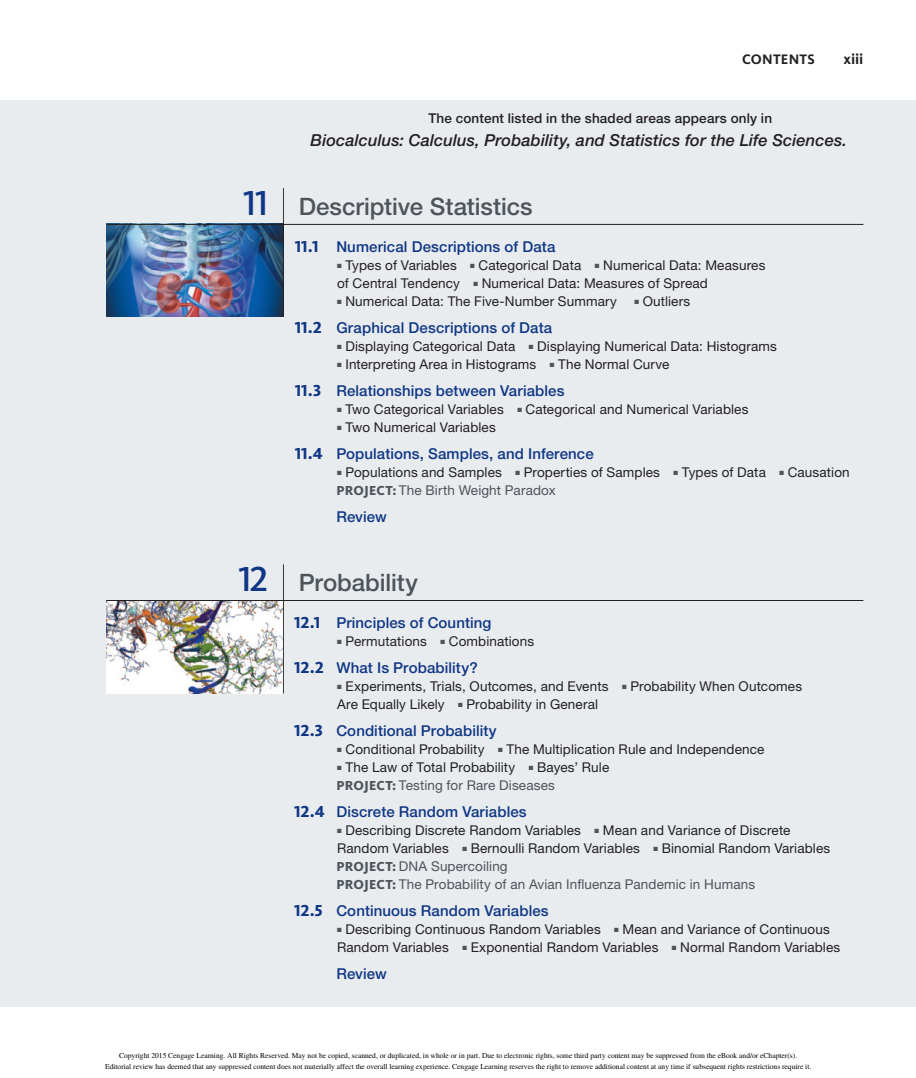
<style>
.page{position:relative;width:916px;height:1078px;background:#fff}
.page>*{position:absolute;margin:0;border:0;box-sizing:border-box;transform-origin:0 0}
.t1{font:500 24px "Helvetica Neue LT Std";letter-spacing:-.005em;color:#4d545a}
.t2{font:italic 500 16.5px "Helvetica Neue";letter-spacing:.005em;color:#231f20}
.t3{font:500 15px "Helvetica Neue LT Std";letter-spacing:.005em;color:#103785}
.t4{font:700 15px "Kievit OT";color:#231f20}
.t5{font:700 14.25px "Kievit OT";color:#231f20}
.t6{font:13.5px "Helvetica Neue LT Std";letter-spacing:.01em;color:#231f20}
.t7{font:13.5px/18px "Helvetica Neue LT Std";letter-spacing:.01em;color:#4d545a}
.t8{font:500 13.5px "Helvetica Neue LT Std";letter-spacing:.01em;color:#231f20}
.t9{font:7.5px/10.6px "Times";color:#000;text-align:center}
.s1{font-family:"Kievit OT";font-size:36px;color:#103785}
.s2{font-family:"Kievit OT";font-weight:800;font-size:16.5px}
.s3{font-family:"Kievit OT";font-weight:800}
.s4{color:#231f20}
</style>
<div class="page">
<div style="left:0;top:101px;width:915px;height:905px;background:#e9ecef"></div>
<img style="left:107px;top:601px;width:176px;height:92px">
<img style="left:107px;top:225px;width:176px;height:92px">
<hr style="left:107px;top:224px;width:756px;height:1px;background:#231f20">
<hr style="left:107px;top:600px;width:756px;height:1px;background:#231f20">
<hr style="left:283px;top:564px;width:1px;height:129px;background:#231f20">
<hr style="left:283px;top:188px;width:1px;height:129px;background:#231f20">
<p class="t5" style="left:741px;top:51px;width:19px">CONTENTS</p>
<p class="t4" style="left:843px;top:50px;width:21px">XIII</p>
<p class="t8" style="left:428px;top:110px;width:345px">The content listed in the shaded areas appears only in</p>
<p class="t2" style="left:310px;top:130px;width:537px">Biocalculus: Calculus, Probability, and Statistics for the Life Sciences.</p>
<p class="t1" style="left:243px;top:192px;width:291px"><span class="s1">11</span> Descriptive Statistics</p>
<p class="t3" style="left:294px;top:237px;width:262px"><span class="s2">11.1</span> Numerical Descriptions of Data</p>
<p class="t6" style="left:337px;top:257px;width:121px"><sup>■</sup> Types of Variables</p>
<p class="t6" style="left:470px;top:257px;width:112px"><sup>■</sup> Categorical Data</p>
<p class="t6" style="left:594px;top:257px;width:172px"><sup>■</sup> Numerical Data: Measures</p>
<p class="t6" style="left:337px;top:275px;width:124px">of Central Tendency</p>
<p class="t6" style="left:473px;top:275px;width:236px"><sup>■</sup> Numerical Data: Measures of Spread</p>
<p class="t6" style="left:337px;top:293px;width:281px"><sup>■</sup> Numerical Data: The Five-Number Summary</p>
<p class="t6" style="left:634px;top:293px;width:57px"><sup>■</sup> Outliers</p>
<p class="t3" style="left:294px;top:318px;width:259px"><span class="s2">11.2</span> Graphical Descriptions of Data</p>
<p class="t6" style="left:337px;top:338px;width:180px"><sup>■</sup> Displaying Categorical Data</p>
<p class="t6" style="left:528px;top:338px;width:249px"><sup>■</sup> Displaying Numerical Data: Histograms</p>
<p class="t6" style="left:337px;top:356px;width:201px"><sup>■</sup> Interpreting Area in Histograms</p>
<p class="t6" style="left:549px;top:356px;width:121px"><sup>■</sup> The Normal Curve</p>
<p class="t3" style="left:294px;top:381px;width:271px"><span class="s2">11.3</span> Relationships between Variables</p>
<p class="t6" style="left:337px;top:401px;width:168px"><sup>■</sup> Two Categorical Variables</p>
<p class="t6" style="left:517px;top:401px;width:232px"><sup>■</sup> Categorical and Numerical Variables</p>
<p class="t6" style="left:337px;top:419px;width:160px"><sup>■</sup> Two Numerical Variables</p>
<p class="t3" style="left:294px;top:444px;width:300px"><span class="s2">11.4</span> Populations, Samples, and Inference</p>
<p class="t6" style="left:337px;top:464px;width:166px"><sup>■</sup> Populations and Samples</p>
<p class="t6" style="left:515px;top:464px;width:146px"><sup>■</sup> Properties of Samples</p>
<p class="t6" style="left:673px;top:464px;width:94px"><sup>■</sup> Types of Data</p>
<p class="t6" style="left:779px;top:464px;width:72px"><sup>■</sup> Causation</p>
<p class="t7" style="left:336px;top:481px;width:221px"><span class="s3">PROJECT:</span> The Birth Weight Paradox</p>
<p class="t3" style="left:336px;top:507px;width:52px">Review</p>
<p class="t1" style="left:238px;top:568px;width:181px"><span class="s1">12</span> Probability</p>
<p class="t3" style="left:294px;top:613px;width:198px"><span class="s2">12.1</span> Principles of Counting</p>
<p class="t6" style="left:337px;top:632px;width:91px"><sup>■</sup> Permutations</p>
<p class="t6" style="left:440px;top:632px;width:95px"><sup>■</sup> Combinations</p>
<p class="t3" style="left:294px;top:658px;width:185px"><span class="s2">12.2</span> What Is Probability?</p>
<p class="t6" style="left:337px;top:677px;width:273px"><sup>■</sup> Experiments, Trials, Outcomes, and Events</p>
<p class="t6" style="left:621px;top:677px;width:181px"><sup>■</sup> Probability When Outcomes</p>
<p class="t6" style="left:337px;top:695px;width:109px">Are Equally Likely</p>
<p class="t6" style="left:458px;top:695px;width:141px"><sup>■</sup> Probability in General</p>
<p class="t3" style="left:294px;top:721px;width:204px"><span class="s2">12.3</span> Conditional Probability</p>
<p class="t6" style="left:337px;top:740px;width:149px"><sup>■</sup> Conditional Probability</p>
<p class="t6" style="left:498px;top:740px;width:268px"><sup>■</sup> The Multiplication Rule and Independence</p>
<p class="t6" style="left:337px;top:758px;width:180px"><sup>■</sup> The Law of Total Probability</p>
<p class="t7" style="left:336px;top:757px;width:274px;text-indent:192px">■ <span class="s4">Bayes’ Rule<br></span><span class="s3">PROJECT:</span> Testing for Rare Diseases</p>
<p class="t3" style="left:294px;top:802px;width:234px"><span class="s2">12.4</span> Discrete Random Variables</p>
<p class="t6" style="left:337px;top:821px;width:245px"><sup>■</sup> Describing Discrete Random Variables</p>
<p class="t6" style="left:594px;top:821px;width:197px"><sup>■</sup> Mean and Variance of Discrete</p>
<p class="t6" style="left:337px;top:839px;width:113px">Random Variables</p>
<p class="t6" style="left:462px;top:839px;width:179px"><sup>■</sup> Bernoulli Random Variables</p>
<p class="t6" style="left:653px;top:839px;width:178px"><sup>■</sup> Binomial Random Variables</p>
<p class="t7" style="left:336px;top:856px;width:420px"><span class="s3">PROJECT:</span> DNA Supercoiling<br><span class="s3">PROJECT:</span> The Probability of an Avian Influenza Pandemic in Humans</p>
<p class="t3" style="left:294px;top:901px;width:256px"><span class="s2">12.5</span> Continuous Random Variables</p>
<p class="t6" style="left:337px;top:920px;width:265px"><sup>■</sup> Describing Continuous Random Variables</p>
<p class="t6" style="left:614px;top:920px;width:217px"><sup>■</sup> Mean and Variance of Continuous</p>
<p class="t6" style="left:337px;top:938px;width:113px">Random Variables</p>
<p class="t6" style="left:462px;top:938px;width:197px"><sup>■</sup> Exponential Random Variables</p>
<p class="t6" style="left:671px;top:938px;width:170px"><sup>■</sup> Normal Random Variables</p>
<p class="t3" style="left:336px;top:964px;width:52px">Review</p>
<p class="t9" style="left:105px;top:1050px;width:707px">Copyright 2015 Cengage Learning. All Rights Reserved. May not be copied, scanned, or duplicated, in whole or in part. Due to electronic rights, some third party content may be suppressed from the eBook and/or eChapter(s).<br>Editorial review has deemed that any suppressed content does not materially affect the overall learning experience. Cengage Learning reserves the right to remove additional content at any time if subsequent rights restrictions require it.</p>
</div>
